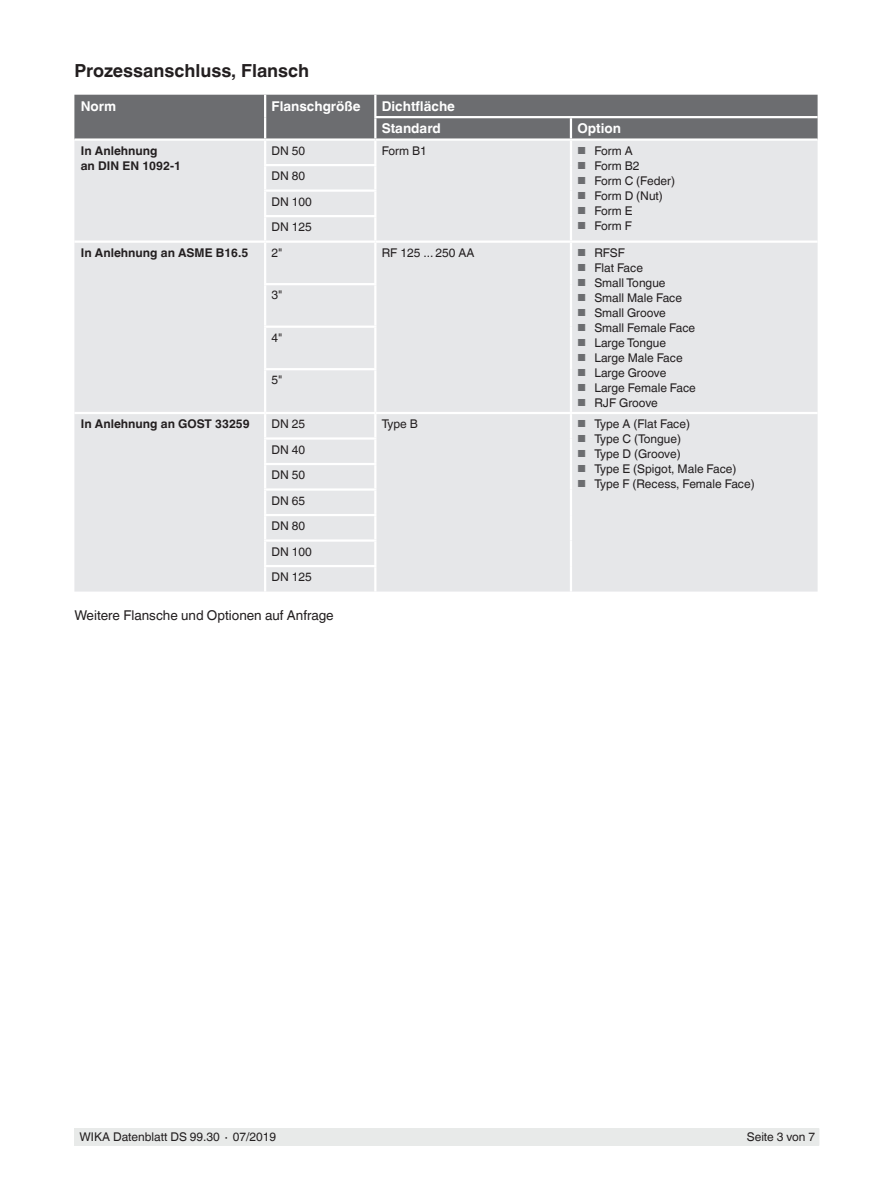
<style>
.page{position:relative;width:893px;height:1188px;background:#fff}
.page>*{position:absolute;margin:0;border:0;box-sizing:border-box;transform-origin:0 0}
.t1{font:700 18px "Helvetica World";color:#231f20}
.t2{font:700 13.5px/22.5px "Helvetica World";color:#fff}
.t3{font:13.5px "Helvetica World";color:#231f20}
.t4{font:12px/25.5px "Helvetica World";color:#231f20}
.t5{font:700 12px/15px "Helvetica World";color:#231f20}
.s1{font-size:10.2px;color:#6c6d70}
</style>
<div class="page">
<div style="left:75px;top:1128px;width:744px;height:17px;background:#e8eae9"></div>
<div style="left:74px;top:95px;width:744px;height:43px;background:#6c6d70"></div>
<div style="left:74px;top:141px;width:744px;height:451px;background:#e6e7e9"></div>
<hr style="left:374px;top:95px;width:2px;height:21px;background:#fff">
<hr style="left:374px;top:116px;width:197px;height:2px;background:#fff">
<hr style="left:374px;top:118px;width:2px;height:20px;background:#fff">
<hr style="left:571px;top:116px;width:247px;height:2px;background:#fff">
<hr style="left:264px;top:141px;width:2px;height:23px;background:#fff">
<hr style="left:374px;top:141px;width:2px;height:23px;background:#fff">
<hr style="left:570px;top:141px;width:2px;height:24px;background:#fff">
<hr style="left:570px;top:165px;width:2px;height:26px;background:#fff">
<hr style="left:570px;top:191px;width:2px;height:25px;background:#fff">
<hr style="left:570px;top:216px;width:2px;height:25px;background:#fff">
<hr style="left:264px;top:164px;width:112px;height:2px;background:#fff">
<hr style="left:264px;top:166px;width:2px;height:23px;background:#fff">
<hr style="left:374px;top:166px;width:2px;height:23px;background:#fff">
<hr style="left:264px;top:189px;width:112px;height:3px;background:#fff">
<hr style="left:264px;top:192px;width:2px;height:23px;background:#fff">
<hr style="left:374px;top:192px;width:2px;height:23px;background:#fff">
<hr style="left:264px;top:215px;width:112px;height:2px;background:#fff">
<hr style="left:264px;top:217px;width:2px;height:24px;background:#fff">
<hr style="left:374px;top:217px;width:2px;height:24px;background:#fff">
<hr style="left:74px;top:241px;width:191px;height:2px;background:#fff">
<hr style="left:265px;top:241px;width:110px;height:2px;background:#fff">
<hr style="left:264px;top:243px;width:2px;height:40px;background:#fff">
<hr style="left:375px;top:241px;width:196px;height:2px;background:#fff">
<hr style="left:374px;top:243px;width:2px;height:40px;background:#fff">
<hr style="left:571px;top:241px;width:247px;height:2px;background:#fff">
<hr style="left:570px;top:243px;width:2px;height:41px;background:#fff">
<hr style="left:570px;top:284px;width:2px;height:43px;background:#fff">
<hr style="left:570px;top:327px;width:2px;height:42px;background:#fff">
<hr style="left:570px;top:369px;width:2px;height:43px;background:#fff">
<hr style="left:264px;top:283px;width:112px;height:2px;background:#fff">
<hr style="left:264px;top:285px;width:2px;height:41px;background:#fff">
<hr style="left:374px;top:285px;width:2px;height:41px;background:#fff">
<hr style="left:264px;top:326px;width:112px;height:2px;background:#fff">
<hr style="left:264px;top:328px;width:2px;height:40px;background:#fff">
<hr style="left:374px;top:328px;width:2px;height:40px;background:#fff">
<hr style="left:264px;top:368px;width:112px;height:2px;background:#fff">
<hr style="left:264px;top:370px;width:2px;height:42px;background:#fff">
<hr style="left:374px;top:370px;width:2px;height:42px;background:#fff">
<hr style="left:74px;top:412px;width:191px;height:2px;background:#fff">
<hr style="left:265px;top:412px;width:110px;height:2px;background:#fff">
<hr style="left:264px;top:414px;width:2px;height:23px;background:#fff">
<hr style="left:375px;top:412px;width:196px;height:2px;background:#fff">
<hr style="left:374px;top:414px;width:2px;height:23px;background:#fff">
<hr style="left:571px;top:412px;width:247px;height:2px;background:#fff">
<hr style="left:570px;top:414px;width:2px;height:25px;background:#fff">
<hr style="left:570px;top:439px;width:2px;height:25px;background:#fff">
<hr style="left:570px;top:464px;width:2px;height:26px;background:#fff">
<hr style="left:570px;top:490px;width:2px;height:25px;background:#fff">
<hr style="left:570px;top:515px;width:2px;height:26px;background:#fff">
<hr style="left:570px;top:541px;width:2px;height:25px;background:#fff">
<hr style="left:570px;top:566px;width:2px;height:26px;background:#fff">
<hr style="left:264px;top:437px;width:112px;height:3px;background:#fff">
<hr style="left:264px;top:440px;width:2px;height:23px;background:#fff">
<hr style="left:374px;top:440px;width:2px;height:23px;background:#fff">
<hr style="left:264px;top:463px;width:112px;height:2px;background:#fff">
<hr style="left:264px;top:465px;width:2px;height:23px;background:#fff">
<hr style="left:374px;top:465px;width:2px;height:23px;background:#fff">
<hr style="left:264px;top:488px;width:112px;height:3px;background:#fff">
<hr style="left:264px;top:491px;width:2px;height:23px;background:#fff">
<hr style="left:374px;top:491px;width:2px;height:23px;background:#fff">
<hr style="left:264px;top:514px;width:112px;height:2px;background:#fff">
<hr style="left:264px;top:516px;width:2px;height:23px;background:#fff">
<hr style="left:374px;top:516px;width:2px;height:23px;background:#fff">
<hr style="left:264px;top:539px;width:112px;height:3px;background:#fff">
<hr style="left:264px;top:542px;width:2px;height:23px;background:#fff">
<hr style="left:374px;top:542px;width:2px;height:23px;background:#fff">
<hr style="left:264px;top:565px;width:112px;height:2px;background:#fff">
<hr style="left:264px;top:567px;width:2px;height:25px;background:#fff">
<hr style="left:374px;top:567px;width:2px;height:25px;background:#fff">
<hr style="left:264px;top:95px;width:2px;height:22px;background:#fff">
<hr style="left:264px;top:117px;width:2px;height:21px;background:#fff">
<hr style="left:570px;top:118px;width:2px;height:20px;background:#fff">
<h1 class="t1" style="left:74px;top:60px;width:236px">Prozessanschluss, Flansch</h1>
<p class="t2" style="left:81px;top:95px;width:37px">Norm</p>
<p class="t2" style="left:272px;top:95px;width:91px">Flanschgröße</p>
<p class="t2" style="left:382px;top:95px;width:75px">Dichtfläche<br>Standard</p>
<p class="t2" style="left:577px;top:117px;width:45px">Option</p>
<p class="t5" style="left:81px;top:143px;width:102px">In Anlehnung<br>an DIN EN 1092-1</p>
<p class="t4" style="left:272px;top:138px;width:35px">DN 50</p>
<p class="t4" style="left:382px;top:138px;width:47px">Form B1</p>
<p class="t4" style="left:577px;top:138px;width:57px"><span class="s1">■</span> Form A</p>
<p class="t4" style="left:577px;top:153px;width:64px"><span class="s1">■</span> Form B2</p>
<p class="t4" style="left:577px;top:168px;width:99px"><span class="s1">■</span> Form C (Feder)</p>
<p class="t4" style="left:577px;top:183px;width:87px"><span class="s1">■</span> Form D (Nut)</p>
<p class="t4" style="left:577px;top:198px;width:57px"><span class="s1">■</span> Form E</p>
<p class="t4" style="left:577px;top:213px;width:56px"><span class="s1">■</span> Form F</p>
<p class="t4" style="left:272px;top:163px;width:42px">DN 80<br>DN 100<br>DN 125</p>
<p class="t5" style="left:81px;top:245px;width:169px">In Anlehnung an ASME B16.5</p>
<p class="t4" style="left:272px;top:240px;width:12px">2"</p>
<p class="t4" style="left:382px;top:240px;width:94px">RF 125 ... 250 AA</p>
<p class="t4" style="left:577px;top:240px;width:49px"><span class="s1">■</span> RFSF</p>
<p class="t4" style="left:577px;top:255px;width:67px"><span class="s1">■</span> Flat Face</p>
<p class="t4" style="left:577px;top:270px;width:90px"><span class="s1">■</span> Small Tongue</p>
<p class="t4" style="left:577px;top:285px;width:106px"><span class="s1">■</span> Small Male Face</p>
<p class="t4" style="left:577px;top:300px;width:90px"><span class="s1">■</span> Small Groove</p>
<p class="t4" style="left:577px;top:315px;width:119px"><span class="s1">■</span> Small Female Face</p>
<p class="t4" style="left:577px;top:330px;width:90px"><span class="s1">■</span> Large Tongue</p>
<p class="t4" style="left:577px;top:345px;width:107px"><span class="s1">■</span> Large Male Face</p>
<p class="t4" style="left:577px;top:360px;width:90px"><span class="s1">■</span> Large Groove</p>
<p class="t4" style="left:577px;top:375px;width:120px"><span class="s1">■</span> Large Female Face</p>
<p class="t4" style="left:577px;top:390px;width:82px"><span class="s1">■</span> RJF Groove</p>
<p class="t4" style="left:272px;top:282px;width:12px">3"</p>
<p class="t4" style="left:272px;top:325px;width:12px">4"</p>
<p class="t4" style="left:272px;top:367px;width:12px">5"</p>
<p class="t5" style="left:81px;top:416px;width:170px">In Anlehnung an GOST 33259</p>
<p class="t4" style="left:272px;top:411px;width:35px">DN 25</p>
<p class="t4" style="left:382px;top:411px;width:38px">Type B</p>
<p class="t4" style="left:577px;top:411px;width:114px"><span class="s1">■</span> Type A (Flat Face)</p>
<p class="t4" style="left:577px;top:426px;width:105px"><span class="s1">■</span> Type C (Tongue)</p>
<p class="t4" style="left:577px;top:441px;width:105px"><span class="s1">■</span> Type D (Groove)</p>
<p class="t4" style="left:577px;top:456px;width:161px"><span class="s1">■</span> Type E (Spigot, Male Face)</p>
<p class="t4" style="left:577px;top:471px;width:179px"><span class="s1">■</span> Type F (Recess, Female Face)</p>
<p class="t4" style="left:272px;top:437px;width:42px">DN 40<br>DN 50<br>DN 65<br>DN 80<br>DN 100<br>DN 125</p>
<p class="t3" style="left:74px;top:608px;width:261px">Weitere Flansche und Optionen auf Anfrage</p>
<p class="t4" style="left:80px;top:1124px;width:198px">WIKA Datenblatt DS 99.30 ∙ 07/2019</p>
<p class="t4" style="left:747px;top:1124px;width:70px">Seite 3 von 7</p>
</div>
